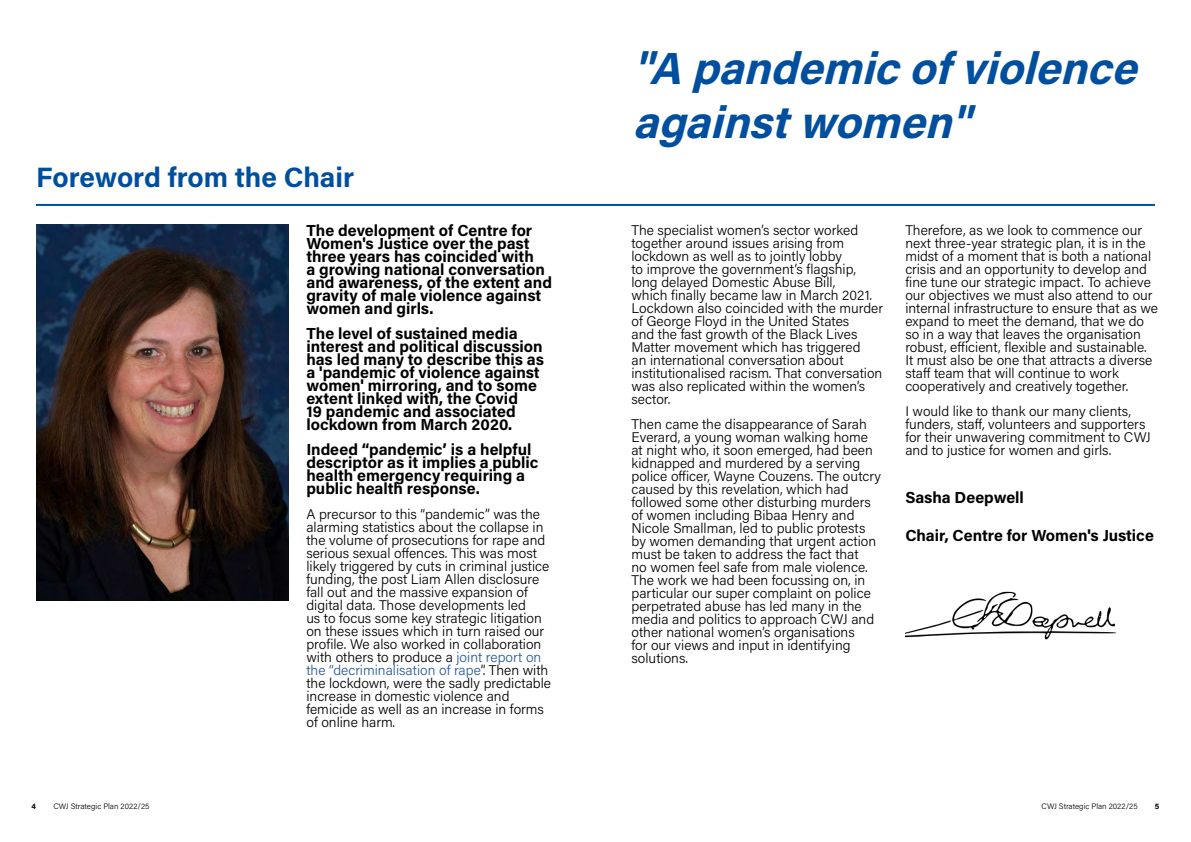
<style>
.page{position:relative;width:1191px;height:842px;background:#fff}
.page>*{position:absolute;margin:0;border:0;box-sizing:border-box;transform-origin:0 0}
.t1{font:italic 700 45px/54px "Acumin Pro";color:#004f9f}
.t2{font:700 28px "Acumin Pro";letter-spacing:-.005em;color:#004f9f}
.t3{font:700 16px/13px "Acumin Pro";color:#000}
.t4{font:300 14px/13px "Acumin Pro";color:#000}
.t5{font:300 8px "Acumin Pro";color:#000}
.t6{font:700 8px "Acumin Pro";color:#000}
.s1{color:#275b9b}
</style>
<div class="page">
<hr style="left:36px;top:204px;width:1119px;height:2px;background:#004f9f">
<img style="left:36px;top:224px;width:253px;height:377px">
<img style="left:905px;top:591px;width:212px;height:49px">
<h2 class="t2" style="left:36px;top:158px;width:319px">Foreword from the Chair</h2>
<p class="t3" style="left:306px;top:223px;width:247px">The development of Centre for<br>Women's Justice over the past three years has coincided with<br>a growing national conversation and awareness, of the extent and gravity of male violence against women and girls.</p>
<p class="t3" style="left:306px;top:326px;width:239px">The level of sustained media interest and political discussion has led many to describe this as a 'pandemic of violence against women' mirroring, and to some extent linked with, the Covid<br>19 pandemic and associated lockdown from March 2020.</p>
<p class="t3" style="left:306px;top:442px;width:234px">Indeed “pandemic’ is a helpful descriptor as it implies a public health emergency requiring a public health response.</p>
<p class="t4" style="left:306px;top:507px;width:246px">A precursor to this “pandemic” was the alarming statistics about the collapse in the volume of prosecutions for rape and serious sexual offences. This was most likely triggered by cuts in criminal justice funding, the post Liam Allen disclosure fall out and the massive expansion of digital data. Those developments led<br>us to focus some key strategic litigation on these issues which in turn raised our profile. We also worked in collaboration with others to produce a <span class="s1">joint report on the “decriminalisation of rape</span>”. Then with the lockdown, were the sadly predictable increase in domestic violence and femicide as well as an increase in forms of online harm.</p>
<h1 class="t1" style="left:633px;top:39px;width:519px">"A pandemicofviolence againstwomen"</h1>
<p class="t4" style="left:631px;top:223px;width:253px">The specialist women’s sector worked together around issues arising from lockdown as well as to jointly lobby<br>to improve the government’s flagship, long delayed Domestic Abuse Bill,<br>which finally became law in March 2021.<br>Lockdown also coincided with the murder of George Floyd in the United States<br>and the fast growth of the Black Lives Matter movement which has triggered<br>an international conversation about institutionalised racism. That conversation was also replicated within the women’s sector.</p>
<p class="t4" style="left:631px;top:417px;width:251px">Then came the disappearance of Sarah Everard, a young woman walking home at night who, it soon emerged, had been kidnapped and murdered by a serving police officer, Wayne Couzens. The outcry caused by this revelation, which had followed some other disturbing murders of women including Bibaa Henry and Nicole Smallman, led to public protests by women demanding that urgent action must be taken to address the fact that<br>no women feel safe from male violence.<br>The work we had been focussing on, in particular our super complaint on police perpetrated abuse has led many in the media and politics to approach CWJ and other national women’s organisations<br>for our views and input in identifying solutions.</p>
<p class="t4" style="left:905px;top:223px;width:254px">Therefore, as we look to commence our next three-year strategic plan, it is in the midst of a moment that is both a national crisis and an opportunity to develop and fine tune our strategic impact. To achieve our objectives we must also attend to our internal infrastructure to ensure that as we expand to meet the demand, that we do so in a way that leaves the organisation robust, efficient, flexible and sustainable.<br>It must also be one that attracts a diverse staff team that will continue to work cooperatively and creatively together.</p>
<p class="t4" style="left:905px;top:404px;width:247px">I would like to thank our many clients, funders, staff, volunteers and supporters for their unwavering commitment to CWJ and to justice for women and girls.</p>
<p class="t3" style="left:905px;top:490px;width:120px">Sasha Deepwell</p>
<p class="t3" style="left:905px;top:528px;width:250px">Chair, Centre for Women's Justice</p>
<p class="t6" style="left:31px;top:800px;width:6px">4</p>
<p class="t5" style="left:53px;top:801px;width:98px">CWJ Strategic Plan 2022/25</p>
<p class="t5" style="left:1041px;top:801px;width:98px">CWJ Strategic Plan 2022/25</p>
<p class="t6" style="left:1155px;top:800px;width:6px">5</p>
</div>
